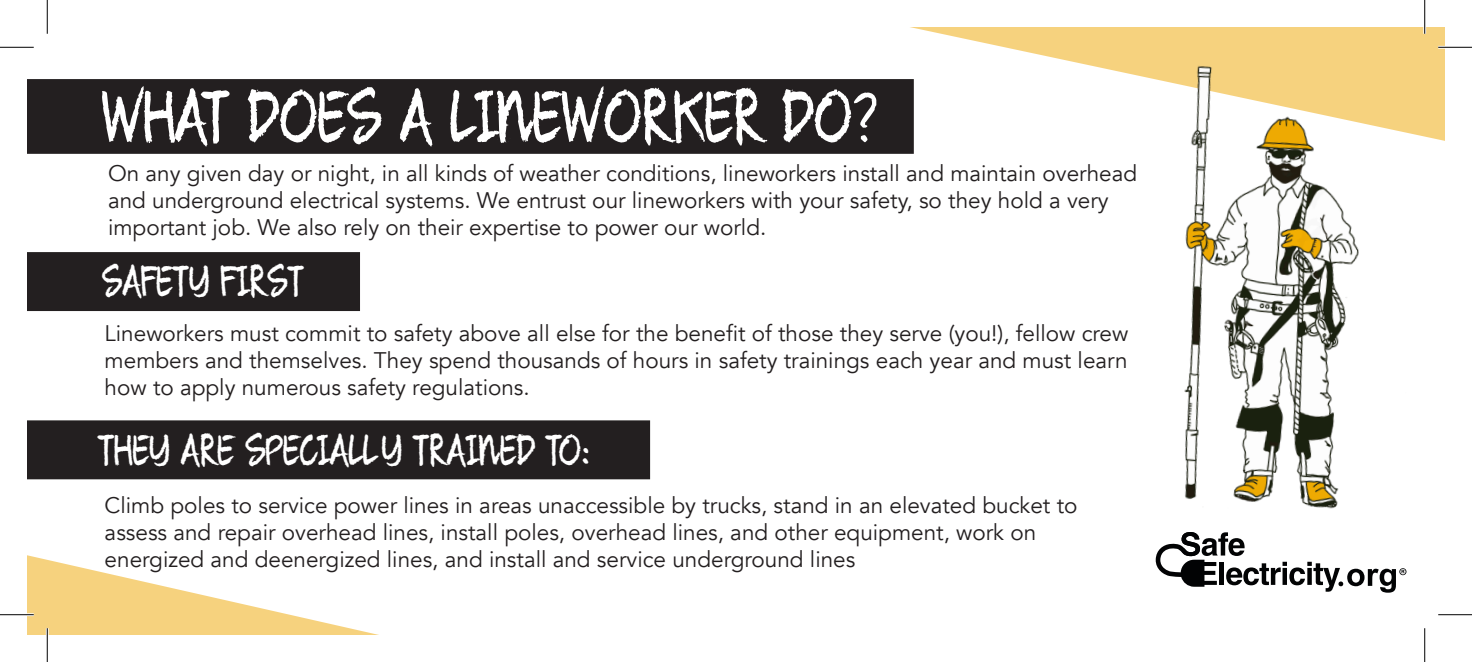
<style>
.page{position:relative;width:1472px;height:662px;background:#fff}
.page>*{position:absolute;margin:0;border:0;box-sizing:border-box;transform-origin:0 0}
.t1{font:65.25px "Quikhand";color:#fff}
.t2{font:38.25px "Quikhand";color:#fff}
.t3{font:22.5px/27px "Avenir";color:#231f20}
</style>
<div class="page">
<svg style="left:1155px;top:538px;width:251px;height:54px"></svg>
<div style="left:27px;top:79px;width:825px;height:75px;background:#231f20"></div>
<div style="left:27px;top:252px;width:333px;height:59px;background:#231f20"></div>
<div style="left:27px;top:420px;width:623px;height:59px;background:#231f20"></div>
<svg style="left:27px;top:555px;width:348px;height:79px"></svg>
<svg style="left:852px;top:27px;width:172px;height:127px"></svg>
<img style="left:1024px;top:27px;width:420px;height:511px">
<hr style="left:1438px;top:46px;width:34px;height:3px;background:#fff">
<hr style="left:0;top:613px;width:34px;height:3px;background:#fff">
<hr style="left:46px;top:628px;width:3px;height:34px;background:#fff">
<hr style="left:1423px;top:0;width:3px;height:34px;background:#fff">
<hr style="left:0;top:47px;width:34px;height:1px;background:#000">
<hr style="left:1438px;top:47px;width:34px;height:1px;background:#000">
<hr style="left:0;top:614px;width:34px;height:1px;background:#000">
<hr style="left:1438px;top:614px;width:34px;height:1px;background:#000">
<hr style="left:47px;top:0;width:1px;height:34px;background:#000">
<hr style="left:47px;top:628px;width:1px;height:34px;background:#000">
<hr style="left:1424px;top:0;width:1px;height:34px;background:#000">
<hr style="left:1424px;top:628px;width:1px;height:34px;background:#000">
<p class="t1" style="left:102px;top:84px;width:777px">WHAT DOES A LINEWORKER DO?</p>
<p class="t3" style="left:108px;top:160px;width:1030px">On any given day or night, in all kinds of weather conditions, lineworkers install and maintain overhead and underground electrical systems. We entrust our lineworkers with your safety, so they hold a very important job. We also rely on their expertise to power our world.</p>
<p class="t2" style="left:102px;top:262px;width:204px">SAFETY FIRST</p>
<p class="t3" style="left:105px;top:320px;width:1025px;text-align:justify">Lineworkers must commit to safety above all else for the benefit of those they serve (you!), fellow crew members and themselves. They spend thousands of hours in safety trainings each year and must learn how to apply numerous safety regulations.</p>
<p class="t2" style="left:98px;top:430px;width:493px">THEY ARE SPECIALLY TRAINED TO:</p>
<p class="t3" style="left:105px;top:492px;width:974px">Climb poles to service power lines in areas unaccessible by trucks, stand in an elevated bucket to assess and repair overhead lines, install poles, overhead lines, and other equipment, work on energized and deenergized lines, and install and service underground lines</p>
</div>
